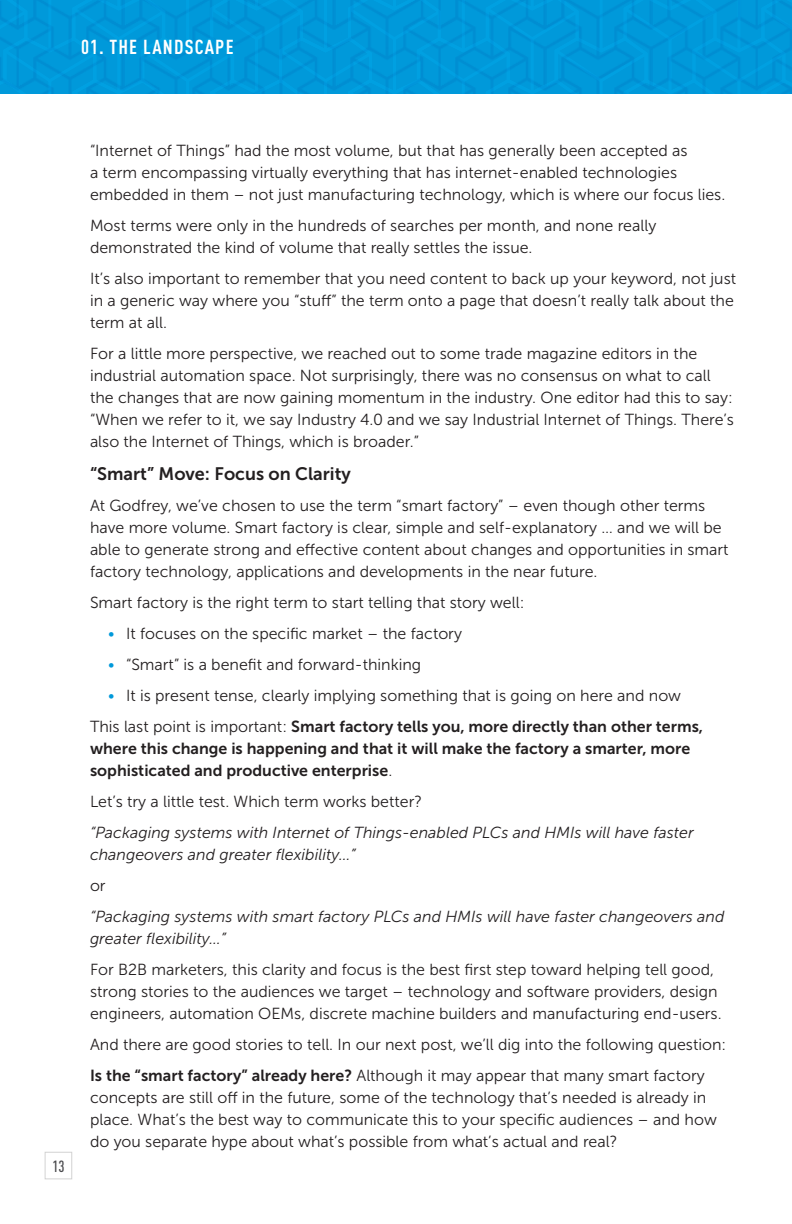
<style>
.page{position:relative;width:792px;height:1224px;background:#fff}
.page>*{position:absolute;margin:0;border:0;box-sizing:border-box;transform-origin:0 0}
.t1{font:700 condensed 20px "DINOT";letter-spacing:.06em;color:#fff}
.Gray_Bold_Subheads{font:18px "Museo Sans 700";color:#231f20}
.Body_Copy{font:16px/22px "Museo Sans 300";color:#231f20}
.Body_Copy-2{font:italic 16px/22px "Museo Sans 300";color:#231f20}
.Body_Copy-3{font:16px/22px "Museo Sans 700";color:#231f20}
.t2{font:500 condensed 16px "DINOT";color:#48484b}
.s1{color:#0099da}
.s2{font-family:"Museo Sans 300"}
.s3{font-family:"Museo Sans 700"}
</style>
<div class="page">
<div style="left:45px;top:1152px;width:27px;height:27px;border:1px solid #d3d3d3"></div>
<svg style="left:0;top:0;width:792px;height:94px;background:#0097d9"></svg>
<p class="t1" style="left:81px;top:35px;width:154px">01. THE LANDSCAPE</p>
<p class="t2" style="left:52px;top:1157px;width:14px">13</p>
<p class="Body_Copy" style="left:90px;top:140px;width:637px">“Internet of Things” had the most volume, but that has generally been accepted as<br>a term encompassing virtually everything that has internet-enabled technologies embedded in them – not just manufacturing technology, which is where our focus lies.</p>
<p class="Body_Copy" style="left:90px;top:215px;width:568px">Most terms were only in the hundreds of searches per month, and none really demonstrated the kind of volume that really settles the issue.</p>
<p class="Body_Copy" style="left:90px;top:268px;width:648px">It’s also important to remember that you need content to back up your keyword, not just in a generic way where you “stuff” the term onto a page that doesn’t really talk about the term at all.</p>
<p class="Body_Copy" style="left:90px;top:343px;width:646px">For a little more perspective, we reached out to some trade magazine editors in the industrial automation space. Not surprisingly, there was no consensus on what to call the changes that are now gaining momentum in the industry. One editor had this to say: “When we refer to it, we say Industry 4.0 and we say Industrial Internet of Things. There’s also the Internet of Things, which is broader.”</p>
<p class="Gray_Bold_Subheads" style="left:90px;top:464px;width:262px">“Smart” Move: Focus on Clarity</p>
<p class="Body_Copy" style="left:90px;top:495px;width:640px">At Godfrey, we’ve chosen to use the term “smart factory” – even though other terms have more volume. Smart factory is clear, simple and self-explanatory … and we will be able to generate strong and effective content about changes and opportunities in smart factory technology, applications and developments in the near future.</p>
<p class="Body_Copy" style="left:90px;top:592px;width:436px">Smart factory is the right term to start telling that story well:</p>
<p class="Body_Copy" style="left:108px;top:623px;width:356px"><span class="s1">•</span> It focuses on the specific market – the factory</p>
<p class="Body_Copy" style="left:108px;top:654px;width:315px"><span class="s1">•</span> “Smart” is a benefit and forward-thinking</p>
<p class="Body_Copy" style="left:108px;top:685px;width:575px"><span class="s1">•</span> It is present tense, clearly implying something that is going on here and now</p>
<p class="Body_Copy-3" style="left:90px;top:715px;width:615px"><span class="s2">This last point is important:</span> Smart factory tells you, more directly than other terms, where this change is happening and that it will make the factory a smarter, more sophisticated and productive enterprise<span class="s2">.</span></p>
<p class="Body_Copy" style="left:90px;top:791px;width:334px">Let’s try a little test. Which term works better?</p>
<p class="Body_Copy-2" style="left:90px;top:822px;width:605px">“Packaging systems with Internet of Things-enabled PLCs and HMIs will have faster changeovers and greater flexibility…”</p>
<p class="Body_Copy" style="left:90px;top:875px;width:17px">or</p>
<p class="Body_Copy-2" style="left:90px;top:906px;width:636px">“Packaging systems with smart factory PLCs and HMIs will have faster changeovers and greater flexibility…”</p>
<p class="Body_Copy" style="left:90px;top:959px;width:633px">For B2B marketers, this clarity and focus is the best first step toward helping tell good, strong stories to the audiences we target – technology and software providers, design engineers, automation OEMs, discrete machine builders and manufacturing end-users.</p>
<p class="Body_Copy" style="left:90px;top:1034px;width:638px">And there are good stories to tell. In our next post, we’ll dig into the following question:</p>
<p class="Body_Copy" style="left:90px;top:1065px;width:628px"><span class="s3">Is the “smart factory” already here?</span> Although it may appear that many smart factory concepts are still off in the future, some of the technology that’s needed is already in place. What’s the best way to communicate this to your specific audiences – and how do you separate hype about what’s possible from what’s actual and real?</p>
</div>
